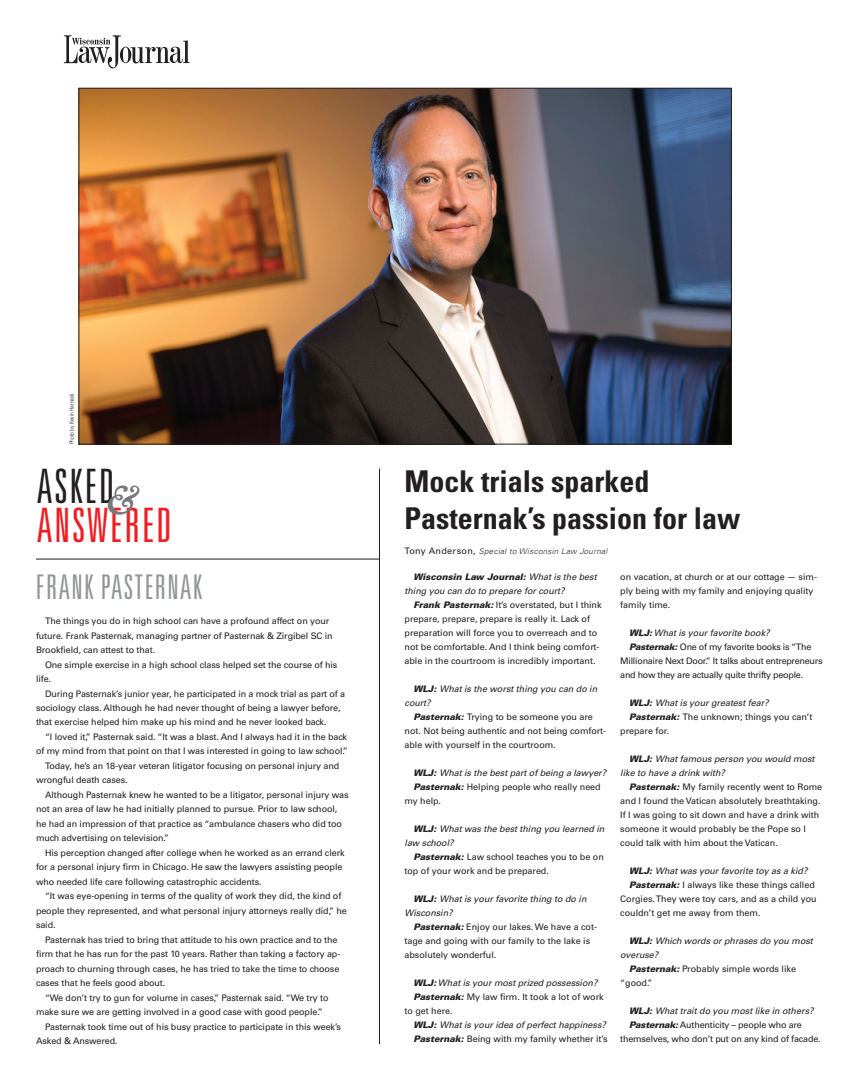
<style>
.page{position:relative;width:864px;height:1080px;background:#fff}
.page>*{position:absolute;margin:0;border:0;box-sizing:border-box;transform-origin:0 0}
.t1{font:300 ultra-condensed 47.4px "Univers LT Std";letter-spacing:.04em;color:#ee1f23}
.t2{font:300 ultra-condensed 47.4px "Univers LT Std";letter-spacing:.04em;color:#231f20}
.t3{font:300 ultra-condensed 34px "Univers LT Std";letter-spacing:.04em;color:#939598}
.t4{font:700 condensed 30px/37px "Univers LT Std";color:#231f20}
.t5{font:9px/14px "Univers LT Std";letter-spacing:-.01em;color:#231f20}
.t6{font:italic 9px/14px "Univers LT Std";letter-spacing:-.005em;color:#231f20}
.t7{font:9px "Univers LT Std";letter-spacing:-.03em;color:#231f20}
.t8{font:italic 300 8px "Univers LT Std";letter-spacing:.04em;color:#231f20}
.t9{font:300 condensed 6px "Univers LT Std";color:#231f20}
.s1{font-weight:900}
.s2{font-weight:900;font-style:italic}
.s3{font-weight:400;font-style:normal;font-size:9px}
</style>
<div class="page">
<img style="left:81px;top:90px;width:649px;height:352px">
<hr style="left:36px;top:559px;width:344px;height:1px;background:#231f20">
<hr style="left:379px;top:469px;width:1px;height:575px;background:#231f20">
<svg style="left:64px;top:35px;width:126px;height:33px"></svg>
<p class="t9" style="left:68px;top:444px;width:52px;rotate:-90deg">Photo by Kevin Harnack</p>
<h1 class="t2" style="left:37px;top:461px;width:104px">ASKED<sub>&amp;</sub></h1>
<h1 class="t1" style="left:37px;top:501px;width:137px">ANSWERED</h1>
<h2 class="t3" style="left:36px;top:570px;width:168px">FRANK PASTERNAK</h2>
<p class="t5" style="left:36px;top:614px;width:298px;line-height:14.5px;text-indent:9px">The things you do in high school can have a profound affect on your future. Frank Pasternak, managing partner of Pasternak &amp; Zirgibel SC in<br>Brookfield, can attest to that.</p>
<p class="t5" style="left:36px;top:657px;width:303px;line-height:14.5px;text-indent:9px">One simple exercise in a high school class helped set the course of his life.</p>
<p class="t5" style="left:36px;top:686px;width:311px;line-height:14.5px;text-indent:9px">During Pasternak’s junior year, he participated in a mock trial as part of a sociology class. Although he had never thought of being a lawyer before, that exercise helped him make up his mind and he never looked back.</p>
<p class="t5" style="left:45px;top:730px;width:304px">“I loved it,” Pasternak said. “It was a blast. And I always had it in the back</p>
<p class="t5" style="left:36px;top:744px;width:313px">of my mind from that point on that I was interested in going to law school.”</p>
<p class="t5" style="left:45px;top:759px;width:296px">Today, he’s an 18-year veteran litigator focusing on personal injury and</p>
<p class="t5" style="left:36px;top:773px;width:93px">wrongful death cases.</p>
<p class="t5" style="left:45px;top:788px;width:305px">Although Pasternak knew he wanted to be a litigator, personal injury was</p>
<p class="t5" style="left:36px;top:802px;width:303px">not an area of law he had initially planned to pursue. Prior to law school,</p>
<p class="t5" style="left:36px;top:817px;width:308px">he had an impression of that practice as “ambulance chasers who did too</p>
<p class="t5" style="left:36px;top:831px;width:135px">much advertising on television.”</p>
<p class="t5" style="left:45px;top:846px;width:301px">His perception changed after college when he worked as an errand clerk</p>
<p class="t5" style="left:36px;top:860px;width:308px">for a personal injury firm in Chicago. He saw the lawyers assisting people</p>
<p class="t5" style="left:36px;top:875px;width:227px">who needed life care following catastrophic accidents.</p>
<p class="t5" style="left:45px;top:889px;width:298px">“It was eye-opening in terms of the quality of work they did, the kind of</p>
<p class="t5" style="left:36px;top:904px;width:312px">people they represented, and what personal injury attorneys really did,” he</p>
<p class="t5" style="left:36px;top:918px;width:21px">said.</p>
<p class="t5" style="left:45px;top:933px;width:294px">Pasternak has tried to bring that attitude to his own practice and to the</p>
<p class="t5" style="left:36px;top:947px;width:306px">firm that he has run for the past 10 years. Rather than taking a factory ap-</p>
<p class="t5" style="left:36px;top:962px;width:305px">proach to churning through cases, he has tried to take the time to choose</p>
<p class="t5" style="left:36px;top:976px;width:131px">cases that he feels good about.</p>
<p class="t5" style="left:45px;top:990px;width:285px">“We don’t try to gun for volume in cases,” Pasternak said. “We try to</p>
<p class="t5" style="left:36px;top:1005px;width:288px">make sure we are getting involved in a good case with good people.”</p>
<p class="t5" style="left:45px;top:1019px;width:298px">Pasternak took time out of his busy practice to participate in this week’s</p>
<p class="t5" style="left:36px;top:1034px;width:83px">Asked &amp; Answered.</p>
<h3 class="t4" style="left:405px;top:462px;width:338px">Mock trials sparked<br>Pasternak’s passion for law</h3>
<p class="t6" style="left:405px;top:570px;width:194px;text-indent:9px"><span class="s1">Wisconsin Law Journal:</span> What is the best thing you can do to prepare for court?</p>
<p class="t5" style="left:405px;top:598px;width:199px;text-indent:9px"><span class="s2">Frank Pasternak:</span> It’s overstated, but I think prepare, prepare, prepare is really it. Lack of preparation will force you to overreach and to not be comfortable. And I think being comfort&shy;able in the courtroom is incredibly important.</p>
<p class="t6" style="left:405px;top:682px;width:194px;text-indent:9px"><span class="s1">WLJ:</span> What is the worst thing you can do in court?</p>
<p class="t5" style="left:405px;top:710px;width:203px;text-indent:9px"><span class="s2">Pasternak:</span> Trying to be someone you are not. Not being authentic and not being comfort&shy;able with yourself in the courtroom.</p>
<p class="t6" style="left:414px;top:766px;width:194px"><span class="s1">WLJ:</span> What is the best part of being a lawyer?</p>
<p class="t5" style="left:414px;top:780px;width:189px"><span class="s2">Pasternak:</span> Helping people who really need</p>
<p class="t5" style="left:405px;top:794px;width:38px">my help.</p>
<p class="t6" style="left:405px;top:822px;width:201px;text-indent:9px"><span class="s1">WLJ:</span> What was the best thing you learned in law school?</p>
<p class="t5" style="left:405px;top:850px;width:201px;text-indent:9px"><span class="s2">Pasternak:</span> Law school teaches you to be on top of your work and be prepared.</p>
<p class="t6" style="left:405px;top:892px;width:183px;text-indent:9px"><span class="s1">WLJ:</span> What is your favorite thing to do in<br>Wisconsin?</p>
<p class="t5" style="left:405px;top:920px;width:194px;text-indent:9px"><span class="s2">Pasternak:</span> Enjoy our lakes. We have a cot&shy;tage and going with our family to the lake is absolutely wonderful.</p>
<p class="t6" style="left:414px;top:976px;width:185px"><span class="s1">WLJ:</span> What is your most prized possession?</p>
<p class="t5" style="left:414px;top:990px;width:192px"><span class="s2">Pasternak:</span> My law firm. It took a lot of work</p>
<p class="t5" style="left:405px;top:1004px;width:50px">to get here.</p>
<p class="t6" style="left:414px;top:1018px;width:194px"><span class="s1">WLJ:</span> What is your idea of perfect happiness?</p>
<p class="t5" style="left:414px;top:1032px;width:196px"><span class="s2">Pasternak:</span> Being with my family whether it’s</p>
<p class="t8" style="left:405px;top:546px;width:204px"><span class="s3">Tony Anderson,</span> Special to Wisconsin Law Journal</p>
<p class="t5" style="left:620px;top:570px;width:198px">on vacation, at church or at our cottage — sim&shy;ply being with my family and enjoying quality family time.</p>
<p class="t6" style="left:629px;top:626px;width:142px"><span class="s1">WLJ:</span> What is your favorite book?</p>
<p class="t7" style="left:629px;top:641px;width:184px"><span class="s2">Pasternak:</span> One of my favorite books is “The</p>
<p class="t7" style="left:620px;top:655px;width:204px">Millionaire Next Door.” It talks about entrepreneurs</p>
<p class="t7" style="left:620px;top:669px;width:184px">and how they are actually quite thrifty people.</p>
<p class="t6" style="left:629px;top:696px;width:141px"><span class="s1">WLJ:</span> What is your greatest fear?</p>
<p class="t5" style="left:629px;top:710px;width:185px"><span class="s2">Pasternak:</span> The unknown; things you can’t</p>
<p class="t5" style="left:620px;top:724px;width:51px">prepare for.</p>
<p class="t6" style="left:620px;top:752px;width:196px;text-indent:9px"><span class="s1">WLJ:</span> What famous person you would most like to have a drink with?</p>
<p class="t5" style="left:620px;top:780px;width:203px;text-indent:9px"><span class="s2">Pasternak:</span> My family recently went to Rome and I found the Vatican absolutely breathtaking.<br>If I was going to sit down and have a drink with someone it would probably be the Pope so I could talk with him about the Vatican.</p>
<p class="t6" style="left:629px;top:864px;width:180px"><span class="s1">WLJ:</span> What was your favorite toy as a kid?</p>
<p class="t5" style="left:629px;top:878px;width:187px"><span class="s2">Pasternak:</span> I always like these things called</p>
<p class="t5" style="left:620px;top:892px;width:198px">Corgies. They were toy cars, and as a child you</p>
<p class="t5" style="left:620px;top:906px;width:142px">couldn’t get me away from them.</p>
<p class="t6" style="left:629px;top:934px;width:185px"><span class="s1">WLJ:</span> Which words or phrases do you most</p>
<p class="t6" style="left:620px;top:948px;width:40px">overuse?</p>
<p class="t5" style="left:629px;top:962px;width:168px"><span class="s2">Pasternak:</span> Probably simple words like</p>
<p class="t5" style="left:620px;top:976px;width:34px">“good.”</p>
<p class="t6" style="left:629px;top:1004px;width:186px"><span class="s1">WLJ:</span> What trait do you most like in others?</p>
<p class="t5" style="left:629px;top:1018px;width:174px"><span class="s2">Pasternak:</span> Authenticity – people who are</p>
<p class="t5" style="left:620px;top:1032px;width:202px">themselves, who don’t put on any kind of facade.</p>
</div>
